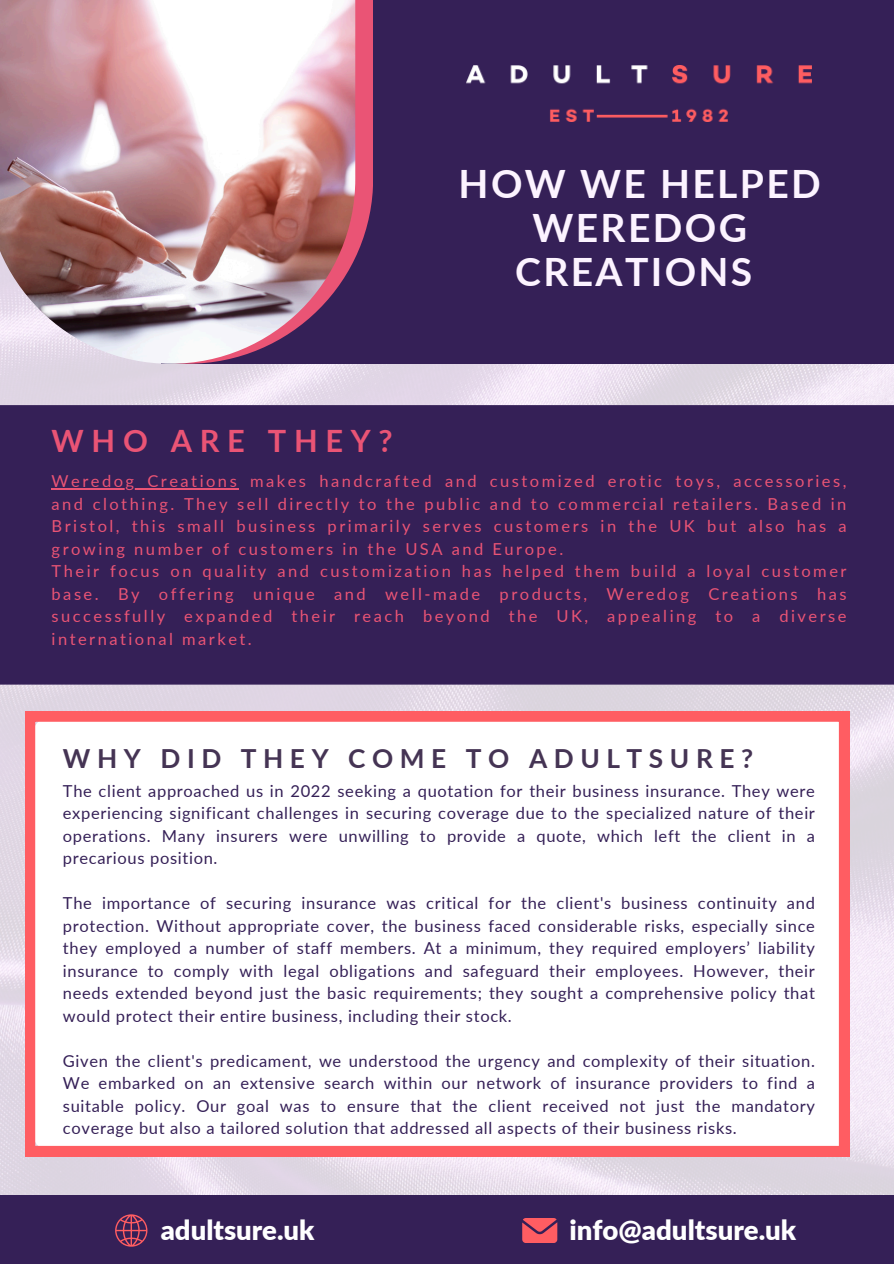
<style>
.page{position:relative;width:894px;height:1264px;background:#fff}
.page>*{position:absolute;margin:0;border:0;box-sizing:border-box;transform-origin:0 0}
.t1{font:700 39px/43.8px "Lato";letter-spacing:.06em;color:#fcf3ff;text-align:center}
.t2{font:700 30.75px "Lato";letter-spacing:.25em;color:#ea5475}
.t3{font:900 27.45px "Lato";color:#fff}
.t4{font:700 26.25px "Lato";letter-spacing:.25em;color:#453454}
.t5{font:16.5px/22.5px "Lato";letter-spacing:.04em;color:#352057;text-align:justify}
.t6{font:16.5px/22.5px "Lato";letter-spacing:.15em;color:#ea5475;text-align:justify}
</style>
<div class="page">
<img style="left:0;top:364px;width:893px;height:831px">
<div style="left:161px;top:0;width:732px;height:364px;background:#352057"></div>
<svg style="left:355px;top:0;width:18px;height:258px;background:#d74f72"></svg>
<img style="left:0;top:0;width:355px;height:364px">
<div style="left:0;top:405px;width:893px;height:279px;background:#352057"></div>
<div style="left:0;top:1195px;width:893px;height:68px;background:#352057"></div>
<svg style="left:25px;top:711px;width:823px;height:444px"></svg>
<img style="left:466px;top:65px;width:346px;height:56px">
<svg style="left:522px;top:1218px;width:35px;height:24px"></svg>
<svg style="left:115px;top:1214px;width:32px;height:32px"></svg>
<hr style="left:52px;top:488px;width:187px;height:1px;background:#ea5475">
<h2 class="t2" style="left:52px;top:421px;width:342px">WHO ARE THEY?</h2>
<p class="t1" style="left:458px;top:161px;width:363px">HOW WE HELPED</p>
<h1 class="t1" style="left:515px;top:205px;width:238px">WEREDOG<br>CREATIONS</h1>
<h3 class="t6" style="left:52px;top:469px;width:796px">Weredog Creations makes handcrafted and customized erotic toys, accessories, and clothing. They sell directly to the public and to commercial retailers. Based in Bristol, this small business primarily serves customers in the UK but also has a growing number of customers in the USA and Europe.</h3>
<p class="t6" style="left:52px;top:559px;width:796px">Their focus on quality and customization has helped them build a loyal customer base. By offering unique and well-made products, Weredog Creations has successfully expanded their reach beyond the UK, appealing to a diverse international market.</p>
<p class="t4" style="left:63px;top:742px;width:691px">WHY DID THEY COME TO ADULTSURE?</p>
<p class="t5" style="left:63px;top:779px;width:753px">The client approached us in 2022 seeking a quotation for their business insurance. They were experiencing significant challenges in securing coverage due to the specialized nature of their operations. Many insurers were unwilling to provide a quote, which left the client in a precarious position.</p>
<p class="t5" style="left:63px;top:891px;width:753px">The importance of securing insurance was critical for the client's business continuity and protection. Without appropriate cover, the business faced considerable risks, especially since they employed a number of staff members. At a minimum, they required employers’ liability insurance to comply with legal obligations and safeguard their employees. However, their needs extended beyond just the basic requirements; they sought a comprehensive policy that would protect their entire business, including their stock.</p>
<p class="t5" style="left:63px;top:1049px;width:753px">Given the client's predicament, we understood the urgency and complexity of their situation.<br>We embarked on an extensive search within our network of insurance providers to find a suitable policy. Our goal was to ensure that the client received not just the mandatory coverage but also a tailored solution that addressed all aspects of their business risks.</p>
<p class="t3" style="left:161px;top:1212px;width:155px">adultsure.uk</p>
<p class="t3" style="left:569px;top:1213px;width:228px">info@adultsure.uk</p>
</div>
